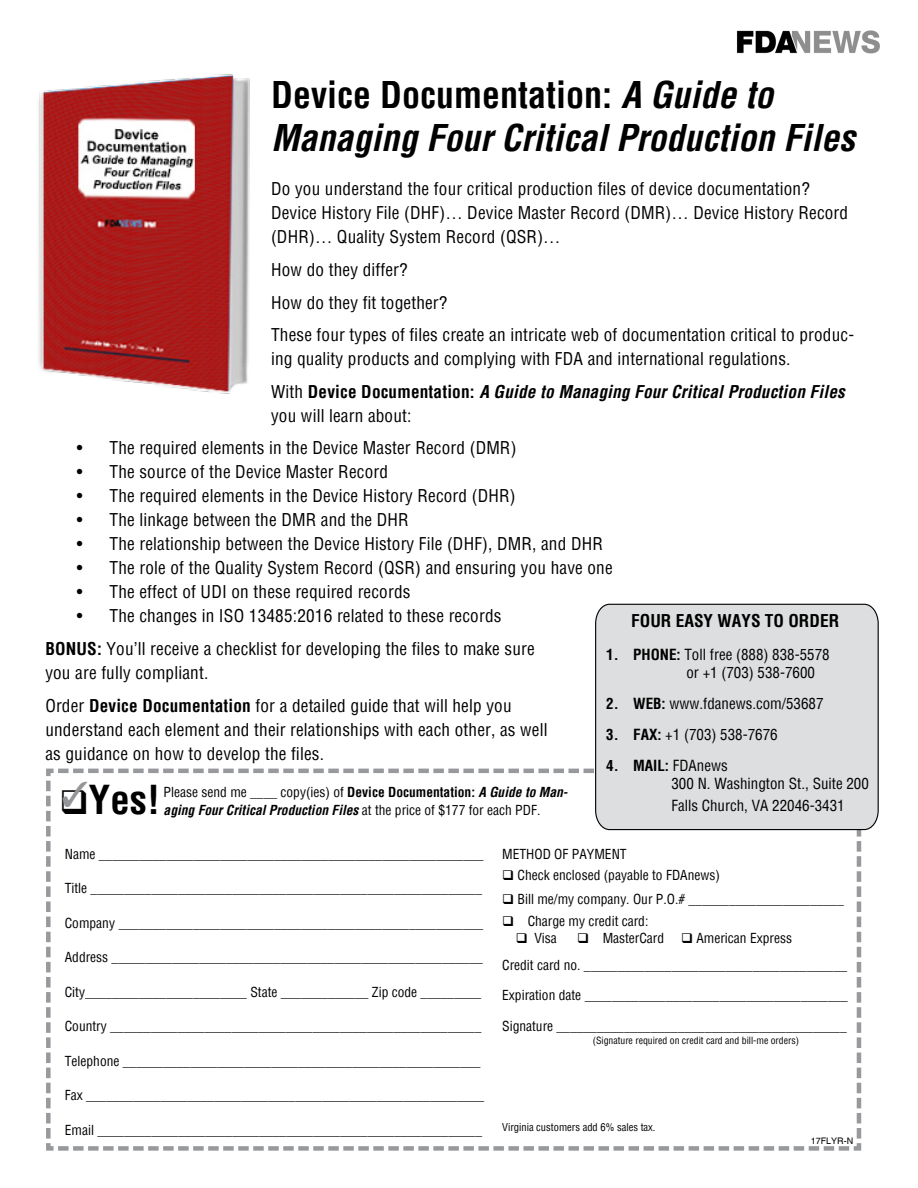
<style>
.page{position:relative;width:918px;height:1188px;background:#fff}
.page>*{position:absolute;margin:0;border:0;box-sizing:border-box;transform-origin:0 0}
.t1{font:700 condensed 39px "Helvetica";color:#000}
.t2{font:italic 700 condensed 36px/43.2px "Helvetica";color:#000}
.t3{font:condensed 17.25px/32.7px "Helvetica";letter-spacing:.01em;color:#000}
.t4{font:700 condensed 17.25px "Helvetica";color:#000}
.t5{font:condensed 15px/18px "Helvetica";color:#000}
.t6{font:condensed 13.5px/27px "Helvetica";color:#000}
.t7{font:condensed 10.5px "Helvetica";color:#000}
.t8{font:condensed 9.75px "Helvetica";color:#000}
.t9{font:9px "Helvetica";color:#000}
.s1{font-style:normal}
.s2{font-weight:700}
.s3{font-weight:700;font-style:italic}
</style>
<div class="page">
<svg style="left:46px;top:768px;width:816px;height:383px"></svg>
<img style="left:737px;top:30px;width:143px;height:24px">
<div style="left:595px;top:603px;width:284px;height:228px;background:#dddedf"></div>
<img style="left:39px;top:74px;width:211px;height:320px">
<svg style="left:63px;top:781px;width:24px;height:26px"></svg>
<h2 class="t2" style="left:271px;top:73px;width:586px"><span class="s1">Device Documentation:</span> A Guide to<br>Managing Four Critical Production Files</h2>
<p class="t3" style="left:271px;top:177px;width:579px;line-height:24px">Do you understand the four critical production files of device documentation?<br>Device History File (DHF)… Device Master Record (DMR)… Device History Record (DHR)… Quality System Record (QSR)…</p>
<p class="t3" style="left:271px;top:253px;width:585px">How do they differ?<br>How do they fit together?<br>These four types of files create an intricate web of documentation critical to produc-</p>
<p class="t3" style="left:271px;top:342px;width:575px">ing quality products and complying with FDA and international regulations.<br>With <span class="s2">Device Documentation:</span> <span class="s3">A Guide to Managing Four Critical Production Files</span></p>
<p class="t3" style="left:271px;top:399px;width:142px">you will learn about:</p>
<p class="t3" style="left:77px;top:432px;width:441px">• The required elements in the Device Master Record (DMR)</p>
<p class="t3" style="left:77px;top:456px;width:313px">• The source of the Device Master Record</p>
<p class="t3" style="left:77px;top:480px;width:440px">• The required elements in the Device History Record (DHR)</p>
<p class="t3" style="left:77px;top:504px;width:334px">• The linkage between the DMR and the DHR</p>
<p class="t3" style="left:77px;top:528px;width:528px">• The relationship between the Device History File (DHF), DMR, and DHR</p>
<p class="t3" style="left:77px;top:552px;width:538px">• The role of the Quality System Record (QSR) and ensuring you have one</p>
<p class="t3" style="left:77px;top:576px;width:335px">• The effect of UDI on these required records</p>
<p class="t3" style="left:45px;top:600px;width:491px;text-align:center">• The changes in ISO 13485:2016 related to these records<br><span class="s2">BONUS:</span> You’ll receive a checklist for developing the files to make sure</p>
<p class="t3" style="left:45px;top:656px;width:468px">you are fully compliant.<br>Order <span class="s2">Device Documentation</span> for a detailed guide that will help you</p>
<p class="t3" style="left:45px;top:717px;width:504px;line-height:24px">understand each element and their relationships with each other, as well as guidance on how to develop the files.</p>
<p class="t4" style="left:631px;top:610px;width:209px">FOUR EASY WAYS TO ORDER</p>
<p class="t5" style="left:686px;top:646px;width:145px;text-indent:-80px"><span class="s2">1. PHONE:</span> Toll free (888) 838-5578 or +1 (703) 538-7600</p>
<p class="t5" style="left:606px;top:695px;width:219px"><span class="s2">2. WEB:</span> www.fdanews.com/53687</p>
<p class="t5" style="left:606px;top:726px;width:173px"><span class="s2">3. FAX:</span> +1 (703) 538-7676</p>
<p class="t5" style="left:671px;top:757px;width:199px;text-indent:-65px"><span class="s2">4. MAIL:</span> FDAnews<br>300 N. Washington St., Suite 200</p>
<p class="t5" style="left:671px;top:796px;width:175px">Falls Church, VA 22046-3431</p>
<h1 class="t1" style="left:59px;top:774px;width:102px">❑Yes!</h1>
<p class="t6" style="left:164px;top:783px;width:406px;line-height:18px">Please send me ____ copy(ies) of <span class="s2">Device Documentation:</span> <span class="s3">A Guide to Man&shy;aging Four Critical Production Files</span> at the price of $177 for each PDF.</p>
<p class="t6" style="left:65px;top:840px;width:420px">Name _________________________________________________________</p>
<p class="t6" style="left:65px;top:874px;width:419px">Title __________________________________________________________</p>
<p class="t6" style="left:65px;top:909px;width:420px">Company ______________________________________________________</p>
<p class="t6" style="left:65px;top:944px;width:420px">Address _______________________________________________________</p>
<p class="t6" style="left:65px;top:978px;width:418px">City________________________ State _____________ Zip code _________</p>
<p class="t6" style="left:65px;top:1013px;width:418px">Country _______________________________________________________</p>
<p class="t6" style="left:65px;top:1047px;width:417px">Telephone _____________________________________________________</p>
<p class="t6" style="left:65px;top:1082px;width:421px">Fax ___________________________________________________________</p>
<p class="t6" style="left:65px;top:1116px;width:419px">Email _________________________________________________________</p>
<p class="t6" style="left:502px;top:840px;width:126px">METHOD OF PAYMENT</p>
<p class="t6" style="left:502px;top:861px;width:219px">❑ Check enclosed (payable to FDAnews)</p>
<p class="t6" style="left:502px;top:885px;width:343px">❑ Bill me/my company. Our P.O.# _______________________</p>
<p class="t6" style="left:502px;top:908px;width:148px">❑ Charge my credit card:</p>
<p class="t6" style="left:516px;top:924px;width:43px">❑ Visa</p>
<p class="t6" style="left:502px;top:924px;width:346px;text-indent:75px">❑ MasterCard ❑ American Express<br>Credit card no. _______________________________________</p>
<p class="t6" style="left:502px;top:981px;width:347px">Expiration date _______________________________________</p>
<p class="t6" style="left:502px;top:1013px;width:346px">Signature ___________________________________________</p>
<p class="t8" style="left:593px;top:1034px;width:208px">(Signature required on credit card and bill-me orders)</p>
<p class="t7" style="left:502px;top:1120px;width:155px">Virginia customers add 6% sales tax.</p>
<p class="t9" style="left:811px;top:1135px;width:44px">17FLYR-N</p>
</div>
